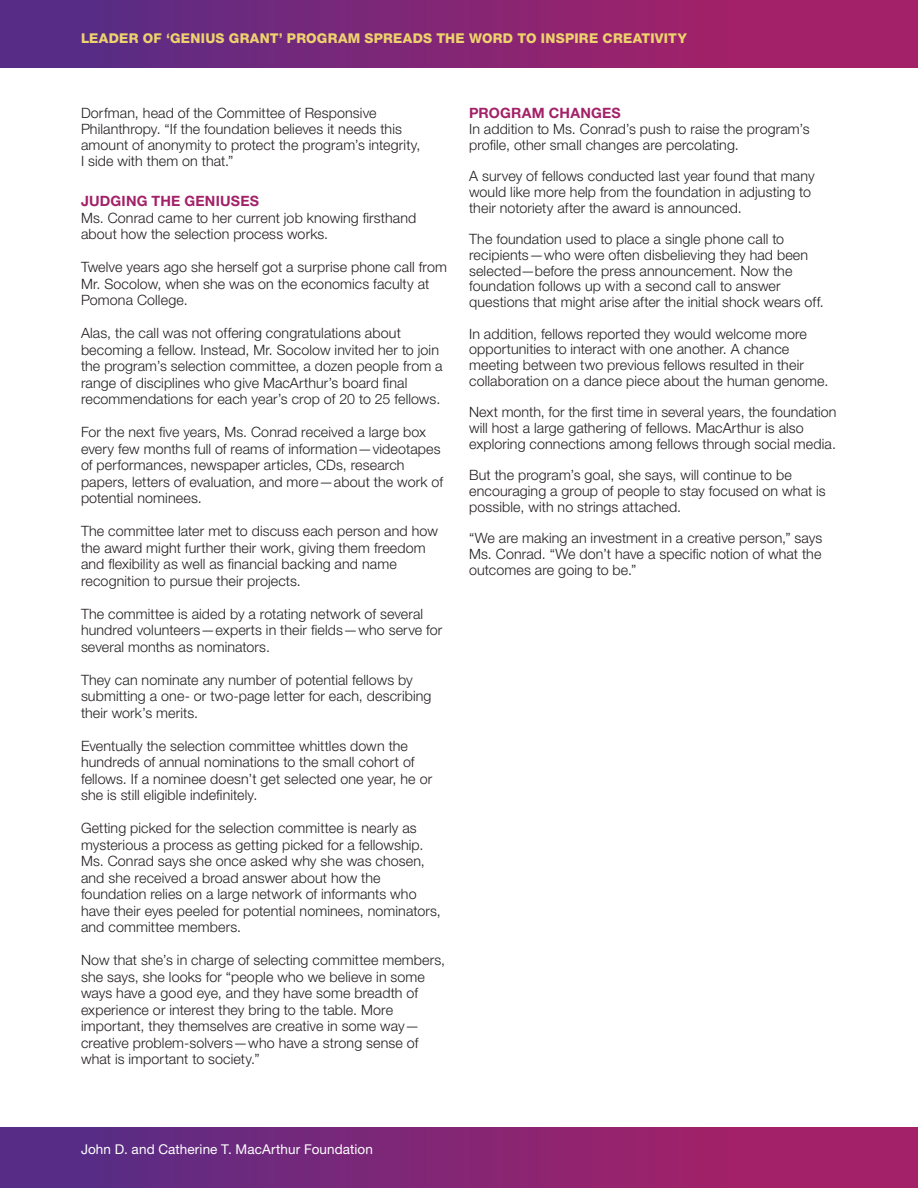
<style>
.page{position:relative;width:918px;height:1188px;background:#fff}
.page>*{position:absolute;margin:0;border:0;box-sizing:border-box;transform-origin:0 0}
.Body{font:300 14.25px/16.5px "Helvetica Neue LT Std";letter-spacing:.01em;color:#231f20}
.Subheader_3__All_Cap{font:700 14.25px "Helvetica Neue LT Std";letter-spacing:.015em;color:#a32168}
.t1{font:800 13.5px "Helvetica Neue LT Std";letter-spacing:.02em;color:#eed26e}
.t2{font:13.5px "Helvetica Neue LT Std";letter-spacing:.01em;color:#fff}
</style>
<div class="page">
<img style="left:0;top:1127px;width:918px;height:61px">
<img style="left:0;top:0;width:918px;height:68px">
<p class="t1" style="left:81px;top:30px;width:607px">LEADER OF ‘GENIUS GRANT’ PROGRAM SPREADS THE WORD TO INSPIRE CREATIVITY</p>
<p class="Body" style="left:81px;top:105px;width:341px;line-height:16px">Dorfman, head of the Committee of Responsive Philanthropy. “If the foundation believes it needs this amount of anonymity to protect the program’s integrity, I side with them on that.”</p>
<p class="Subheader_3__All_Cap" style="left:81px;top:192px;width:180px">JUDGING THE GENIUSES</p>
<p class="Body" style="left:81px;top:209px;width:337px">Ms. Conrad came to her current job knowing firsthand about how the selection process works.</p>
<p class="Body" style="left:81px;top:258px;width:367px">Twelve years ago she herself got a surprise phone call from<br>Mr. Socolow, when she was on the economics faculty at<br>Pomona College.</p>
<p class="Body" style="left:81px;top:324px;width:363px">Alas, the call was not offering congratulations about becoming a fellow. Instead, Mr. Socolow invited her to join the program’s selection committee, a dozen people from a range of disciplines who give MacArthur’s board final recommendations for each year’s crop of 20 to 25 fellows.</p>
<p class="Body" style="left:81px;top:423px;width:364px">For the next five years, Ms. Conrad received a large box every few months full of reams of information—videotapes of performances, newspaper articles, CDs, research papers, letters of evaluation, and more—about the work of potential nominees.</p>
<p class="Body" style="left:81px;top:522px;width:358px">The committee later met to discuss each person and how the award might further their work, giving them freedom and flexibility as well as financial backing and name recognition to pursue their projects.</p>
<p class="Body" style="left:81px;top:605px;width:363px">The committee is aided by a rotating network of several hundred volunteers—experts in their fields—who serve for several months as nominators.</p>
<p class="Body" style="left:81px;top:671px;width:352px">They can nominate any number of potential fellows by submitting a one- or two-page letter for each, describing their work’s merits.</p>
<p class="Body" style="left:81px;top:737px;width:353px">Eventually the selection committee whittles down the hundreds of annual nominations to the small cohort of fellows. If a nominee doesn’t get selected one year, he or she is still eligible indefinitely.</p>
<p class="Body" style="left:81px;top:819px;width:361px">Getting picked for the selection committee is nearly as mysterious a process as getting picked for a fellowship.<br>Ms. Conrad says she once asked why she was chosen, and she received a broad answer about how the foundation relies on a large network of informants who have their eyes peeled for potential nominees, nominators, and committee members.</p>
<p class="Body" style="left:81px;top:951px;width:366px">Now that she’s in charge of selecting committee members, she says, she looks for “people who we believe in some ways have a good eye, and they have some breadth of experience or interest they bring to the table. More important, they themselves are creative in some way— creative problem-solvers—who have a strong sense of what is important to society.”</p>
<p class="Subheader_3__All_Cap" style="left:469px;top:104px;width:153px">PROGRAM CHANGES</p>
<p class="Body" style="left:469px;top:121px;width:342px;line-height:15.8px">In addition to Ms. Conrad’s push to raise the program’s profile, other small changes are percolating.</p>
<p class="Body" style="left:469px;top:168px;width:347px;line-height:15.8px">A survey of fellows conducted last year found that many would like more help from the foundation in adjusting to their notoriety after the award is announced.</p>
<p class="Body" style="left:469px;top:231px;width:356px;line-height:15.8px">The foundation used to place a single phone call to recipients—who were often disbelieving they had been selected—before the press announcement. Now the foundation follows up with a second call to answer questions that might arise after the initial shock wears off.</p>
<p class="Body" style="left:469px;top:325px;width:361px;line-height:15.8px">In addition, fellows reported they would welcome more opportunities to interact with one another. A chance meeting between two previous fellows resulted in their collaboration on a dance piece about the human genome.</p>
<p class="Body" style="left:469px;top:404px;width:369px;line-height:15.8px">Next month, for the first time in several years, the foundation will host a large gathering of fellows. MacArthur is also exploring connections among fellows through social media.</p>
<p class="Body" style="left:469px;top:467px;width:358px;line-height:15.8px">But the program’s goal, she says, will continue to be encouraging a group of people to stay focused on what is possible, with no strings attached.</p>
<p class="Body" style="left:469px;top:530px;width:355px;line-height:15.8px;text-align:justify">“We are making an investment in a creative person,” says Ms. Conrad. “We don’t have a specific notion of what the outcomes are going to be.”</p>
<p class="t2" style="left:81px;top:1142px;width:294px">John D. and Catherine T. MacArthur Foundation</p>
</div>
